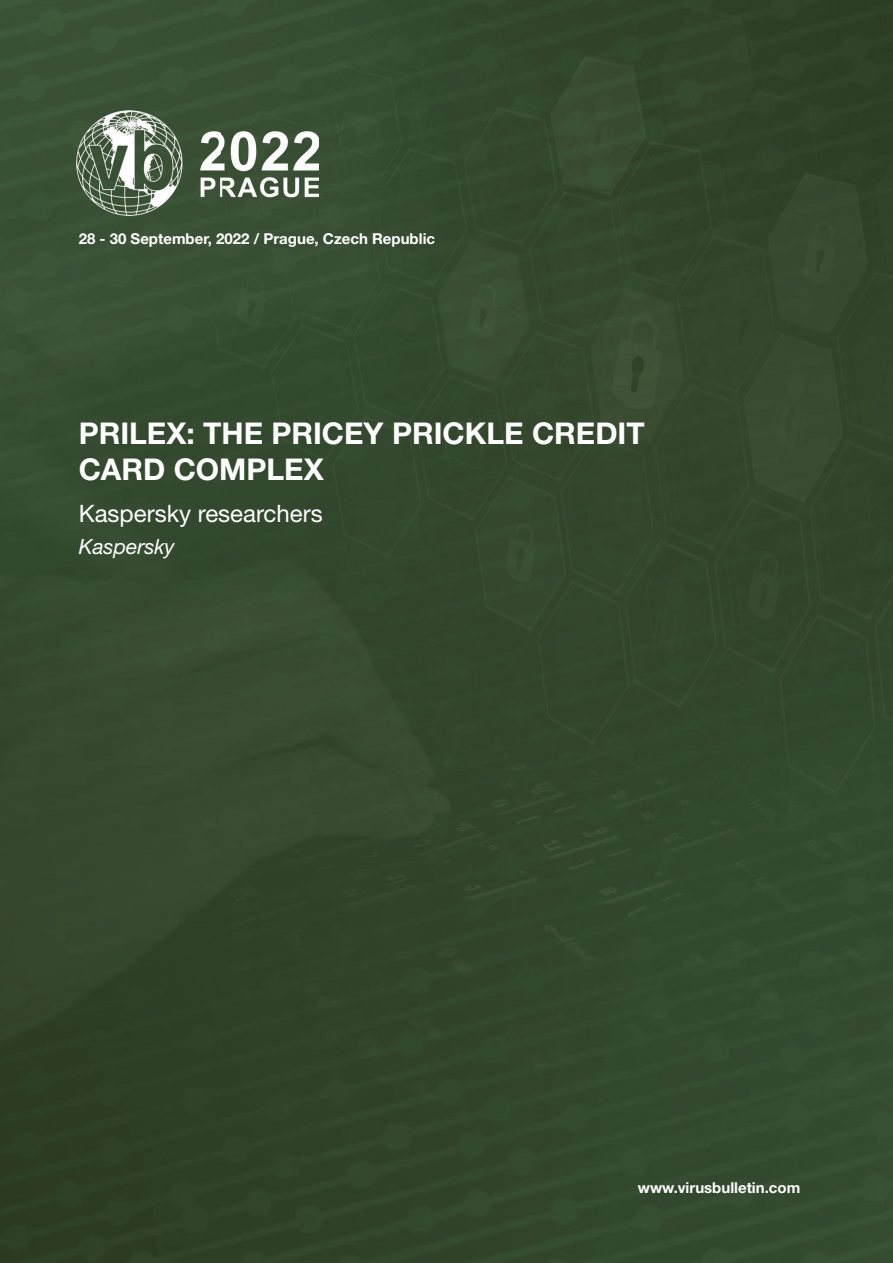
<style>
.page{position:relative;width:893px;height:1263px;background:#fff}
.page>*{position:absolute;margin:0;border:0;box-sizing:border-box;transform-origin:0 0}
.t1{font:700 30px/36px "Helvetica Neue";color:#fff}
.t2{font:24px "Helvetica Neue";color:#fff}
.t3{font:italic 21px "Helvetica Neue";color:#fff}
.t4{font:700 15px "Helvetica Neue";color:#fff}
</style>
<div class="page">
<img style="left:0;top:0;width:87px;height:1263px">
<img style="left:87px;top:0;width:788px;height:145px">
<div style="left:875px;top:0;width:18px;height:719px;background:#31442b"></div>
<div style="left:298px;top:145px;width:367px;height:626px;background:#33482e"></div>
<div style="left:665px;top:145px;width:210px;height:574px;background:#33462c"></div>
<div style="left:87px;top:215px;width:211px;height:556px;background:#374b31"></div>
<div style="left:665px;top:719px;width:228px;height:544px;background:#344a2f"></div>
<div style="left:87px;top:771px;width:578px;height:492px;background:#31452b"></div>
<img style="left:76px;top:111px;width:243px;height:104px">
<p class="t4" style="left:79px;top:234px;width:358px">28 - 30 September, 2022 / Prague, Czech Republic</p>
<h1 class="t1" style="left:79px;top:418px;width:568px">PRILEX: THE PRICEY PRICKLE CREDIT<br>CARD COMPLEX</h1>
<h2 class="t2" style="left:79px;top:505px;width:246px">Kaspersky researchers</h2>
<h3 class="t3" style="left:79px;top:539px;width:98px">Kaspersky</h3>
<p class="t4" style="left:638px;top:1182px;width:164px">www.virusbulletin.com</p>
</div>
